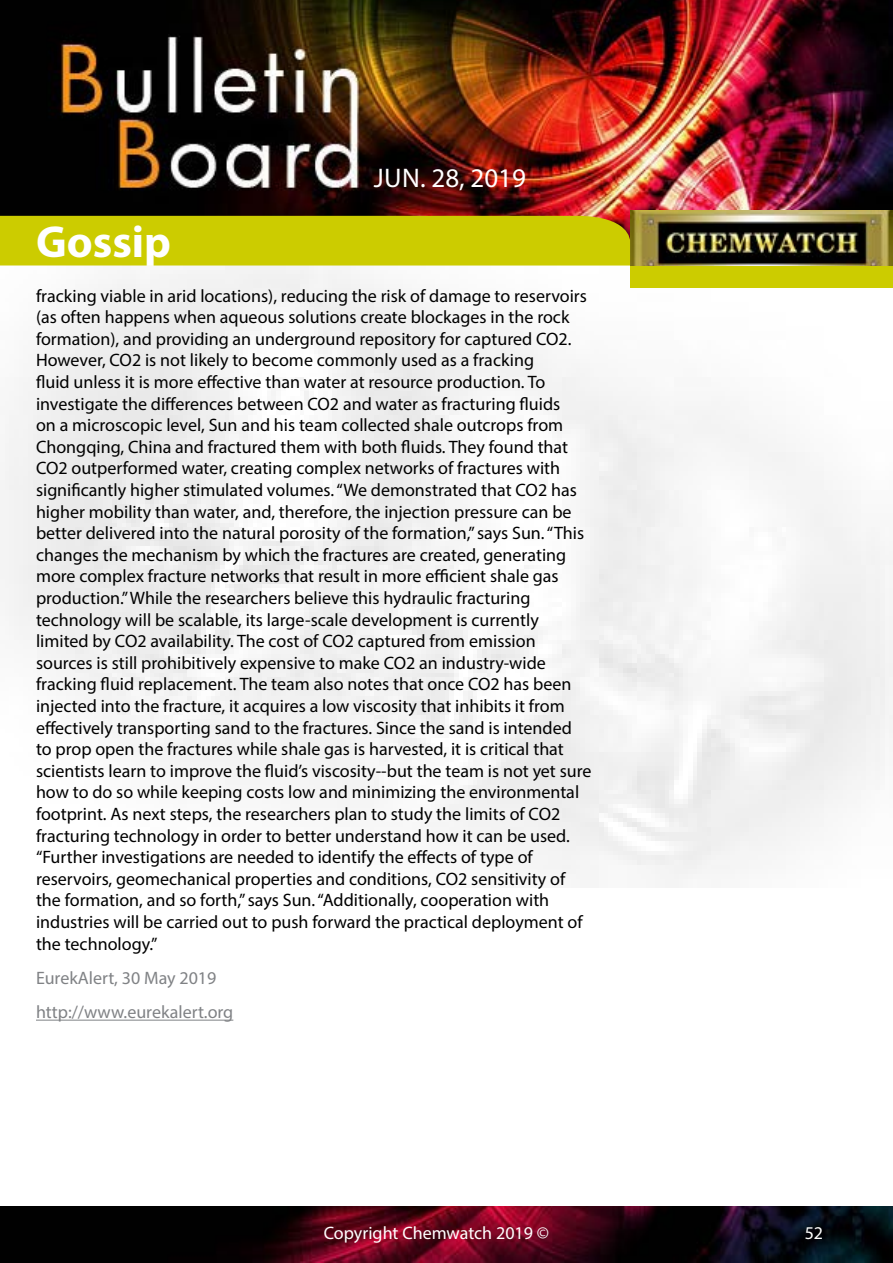
<style>
.page{position:relative;width:893px;height:1263px;background:#fff}
.page>*{position:absolute;margin:0;border:0;box-sizing:border-box;transform-origin:0 0}
.t1{font:700 45px "Myriad Pro";color:#fff}
.t2{font:27px "Myriad Pro";color:#fff}
.t3{font:18px/21.6px "Myriad Pro";color:#000}
.t4{font:18px/34.3px "Myriad Pro";color:#808285}
.t5{font:18px "Myriad Pro";color:#fff}
</style>
<div class="page">
<img style="left:0;top:0;width:893px;height:887px">
<div style="left:630px;top:265px;width:263px;height:23px;background:#cc0"></div>
<img style="left:630px;top:210px;width:262px;height:56px">
<div style="left:0;top:216px;width:630px;height:50px;background:#cc0"></div>
<img style="left:0;top:1206px;width:893px;height:57px">
<hr style="left:36px;top:1020px;width:197px;height:1px;background:#808285">
<h2 class="t2" style="left:374px;top:161px;width:154px">Jun. 28, 2019</h2>
<h1 class="t1" style="left:36px;top:213px;width:137px">Gossip</h1>
<p class="t3" style="left:36px;top:284px;width:557px">fracking viable in arid locations), reducing the risk of damage to reservoirs (as often happens when aqueous solutions create blockages in the rock formation), and providing an underground repository for captured CO2.<br>However, CO2 is not likely to become commonly used as a fracking<br>fluid unless it is more effective than water at resource production. To investigate the differences between CO2 and water as fracturing fluids<br>on a microscopic level, Sun and his team collected shale outcrops from Chongqing, China and fractured them with both fluids. They found that CO2 outperformed water, creating complex networks of fractures with significantly higher stimulated volumes. “We demonstrated that CO2 has higher mobility than water, and, therefore, the injection pressure can be better delivered into the natural porosity of the formation,” says Sun. “This changes the mechanism by which the fractures are created, generating more complex fracture networks that result in more efficient shale gas production.” While the researchers believe this hydraulic fracturing technology will be scalable, its large-scale development is currently limited by CO2 availability. The cost of CO2 captured from emission sources is still prohibitively expensive to make CO2 an industry-wide fracking fluid replacement. The team also notes that once CO2 has been injected into the fracture, it acquires a low viscosity that inhibits it from effectively transporting sand to the fractures. Since the sand is intended to prop open the fractures while shale gas is harvested, it is critical that scientists learn to improve the fluid’s viscosity--but the team is not yet sure how to do so while keeping costs low and minimizing the environmental footprint. As next steps, the researchers plan to study the limits of CO2 fracturing technology in order to better understand how it can be used. “Further investigations are needed to identify the effects of type of reservoirs, geomechanical properties and conditions, CO2 sensitivity of the formation, and so forth,” says Sun. “Additionally, cooperation with industries will be carried out to push forward the practical deployment of the technology.”</p>
<p class="t4" style="left:36px;top:960px;width:199px">EurekAlert, 30 May 2019 http://www.eurekalert.org</p>
<p class="t5" style="left:324px;top:1222px;width:227px">Copyright Chemwatch 2019 ©</p>
<p class="t5" style="left:805px;top:1222px;width:20px">52</p>
</div>
